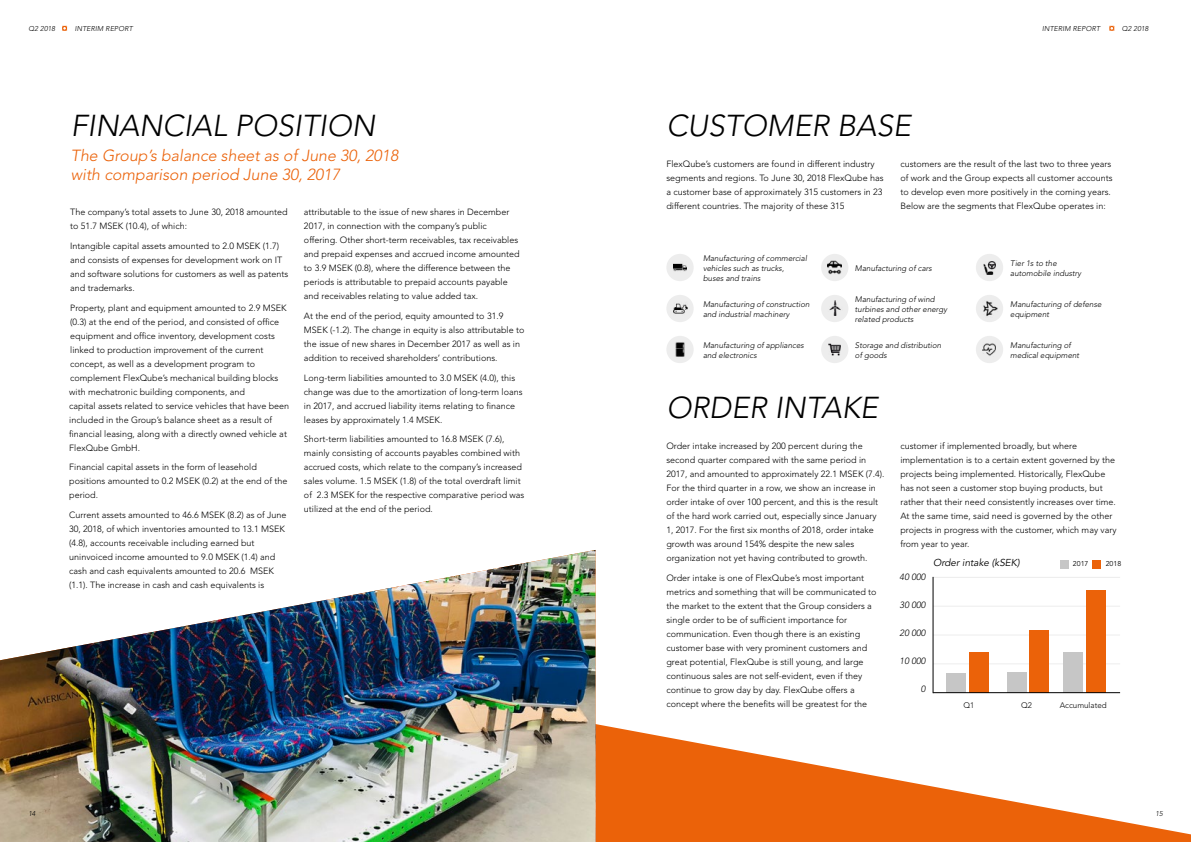
<style>
.page{position:relative;width:1191px;height:842px;background:#fff}
.page>*{position:absolute;margin:0;border:0;box-sizing:border-box;transform-origin:0 0}
.t1{font:italic 300 30px "Avenir LT Std";color:#000}
.t2{font:italic 300 16px/19.2px "Avenir LT Std";color:#eb6209}
.t3{font:italic 10px "Avenir LT Std";color:#000}
.t4{font:300 9px/14px "Avenir LT Std";color:#000}
.t5{font:italic 300 9px "Avenir LT Std";color:#000}
.t6{font:italic 300 8px/10px "Avenir LT Std";color:#000}
.t7{font:300 8px "Avenir LT Std";color:#000}
.t8{font:italic 300 7px "Avenir LT Std";letter-spacing:.02em;color:#000}
.t9{font:7px "Avenir LT Std";color:#000}
</style>
<div class="page">
<img style="left:0;top:550px;width:595px;height:292px">
<hr style="left:933px;top:663px;width:187px;height:1px;background:#ededed">
<hr style="left:933px;top:634px;width:187px;height:1px;background:#ededed">
<hr style="left:933px;top:606px;width:187px;height:1px;background:#ededed">
<hr style="left:933px;top:577px;width:187px;height:1px;background:#ededed">
<div style="left:666px;top:254px;width:27px;height:27px;background:#ededed;border-radius:50%"></div>
<div style="left:821px;top:254px;width:27px;height:27px;background:#ededed;border-radius:50%"></div>
<div style="left:976px;top:254px;width:27px;height:27px;background:#ededed;border-radius:50%"></div>
<div style="left:666px;top:295px;width:27px;height:27px;background:#ededed;border-radius:50%"></div>
<div style="left:821px;top:295px;width:27px;height:27px;background:#ededed;border-radius:50%"></div>
<div style="left:666px;top:336px;width:27px;height:27px;background:#ededed;border-radius:50%"></div>
<div style="left:976px;top:295px;width:27px;height:27px;background:#ededed;border-radius:50%"></div>
<div style="left:821px;top:336px;width:27px;height:27px;background:#ededed;border-radius:50%"></div>
<div style="left:976px;top:336px;width:27px;height:27px;background:#ededed;border-radius:50%"></div>
<svg style="left:673px;top:263px;width:13px;height:9px"></svg>
<img style="left:827px;top:260px;width:15px;height:15px">
<img style="left:983px;top:261px;width:13px;height:14px">
<img style="left:983px;top:301px;width:15px;height:15px">
<svg style="left:982px;top:343px;width:13px;height:13px"></svg>
<img style="left:829px;top:301px;width:12px;height:15px">
<svg style="left:828px;top:344px;width:12px;height:12px"></svg>
<img style="left:673px;top:303px;width:14px;height:11px">
<img style="left:675px;top:342px;width:10px;height:15px">
<div style="left:1060px;top:560px;width:8px;height:8px;background:#c6c6c6"></div>
<div style="left:1092px;top:560px;width:9px;height:8px;background:#eb6209"></div>
<div style="left:969px;top:652px;width:19px;height:41px;background:#eb6209"></div>
<div style="left:1029px;top:630px;width:20px;height:63px;background:#eb6209"></div>
<div style="left:1085px;top:590px;width:20px;height:103px;background:#eb6209"></div>
<div style="left:946px;top:673px;width:20px;height:20px;background:#c6c6c6"></div>
<div style="left:1006px;top:672px;width:20px;height:21px;background:#c6c6c6"></div>
<div style="left:1063px;top:652px;width:20px;height:41px;background:#c6c6c6"></div>
<hr style="left:933px;top:692px;width:187px;height:1px;background:#000">
<hr style="left:932px;top:577px;width:1px;height:116px;background:#000">
<svg style="left:596px;top:724px;width:595px;height:118px;fill:#eb6209"></svg>
<img style="left:595px;top:724px;width:1px;height:118px">
<svg style="left:62px;top:26px;width:5px;height:5px"></svg>
<svg style="left:1109px;top:26px;width:5px;height:5px"></svg>
<p class="t8" style="left:28px;top:24px;width:28px">Q2 2018</p>
<p class="t8" style="left:75px;top:24px;width:59px">INTERIM REPORT</p>
<p class="t8" style="left:1042px;top:24px;width:59px">INTERIM REPORT</p>
<p class="t8" style="left:1121px;top:24px;width:28px">Q2 2018</p>
<h1 class="t1" style="left:71px;top:108px;width:306px">FINANCIAL POSITION</h1>
<h2 class="t2" style="left:71px;top:146px;width:329px">The Group’s balance sheet as of June 30, 2018 with comparison period June 30, 2017</h2>
<p class="t4" style="left:70px;top:205px;width:219px">The company’s total assets to June 30, 2018 amounted to 51.7 MSEK (10.4), of which:</p>
<p class="t4" style="left:70px;top:239px;width:219px">Intangible capital assets amounted to 2.0 MSEK (1.7) and consists of expenses for development work on IT and software solutions for customers as well as patents and trademarks.</p>
<p class="t4" style="left:69px;top:300px;width:222px">Property, plant and equipment amounted to 2.9 MSEK (0.3) at the end of the period, and consisted of office equipment and office inventory, development costs linked to production improvement of the current concept, as well as a development program to complement FlexQube’s mechanical building blocks with mechatronic building components, and<br>capital assets related to service vehicles that have been included in the Group’s balance sheet as a result of financial leasing, along with a directly owned vehicle at FlexQube GmbH.</p>
<p class="t4" style="left:69px;top:460px;width:220px">Financial capital assets in the form of leasehold positions amounted to 0.2 MSEK (0.2) at the end of the period.</p>
<p class="t4" style="left:69px;top:508px;width:219px">Current assets amounted to 46.6 MSEK (8.2) as of June 30, 2018, of which inventories amounted to 13.1 MSEK (4.8), accounts receivable including earned but uninvoiced income amounted to 9.0 MSEK (1.4) and cash and cash equivalents amounted to 20.6 MSEK (1.1). The increase in cash and cash equivalents is</p>
<p class="t4" style="left:304px;top:205px;width:217px">attributable to the issue of new shares in December 2017, in connection with the company’s public offering. Other short-term receivables, tax receivables and prepaid expenses and accrued income amounted to 3.9 MSEK (0.8), where the difference between the periods is attributable to prepaid accounts payable and receivables relating to value added tax.</p>
<p class="t4" style="left:304px;top:309px;width:222px">At the end of the period, equity amounted to 31.9<br>MSEK (-1.2). The change in equity is also attributable to the issue of new shares in December 2017 as well as in addition to received shareholders’ contributions.</p>
<p class="t4" style="left:304px;top:371px;width:220px">Long-term liabilities amounted to 3.0 MSEK (4.0), this change was due to the amortization of long-term loans in 2017, and accrued liability items relating to finance leases by approximately 1.4 MSEK.</p>
<p class="t4" style="left:304px;top:432px;width:222px">Short-term liabilities amounted to 16.8 MSEK (7.6), mainly consisting of accounts payables combined with accrued costs, which relate to the company’s increased sales volume. 1.5 MSEK (1.8) of the total overdraft limit of 2.3 MSEK for the respective comparative period was utilized at the end of the period.</p>
<h1 class="t1" style="left:666px;top:108px;width:246px">CUSTOMER BASE</h1>
<p class="t4" style="left:666px;top:157px;width:219px">FlexQube’s customers are found in different industry segments and regions. To June 30, 2018 FlexQube has a customer base of approximately 315 customers in 23 different countries. The majority of these 315</p>
<p class="t4" style="left:900px;top:157px;width:214px">customers are the result of the last two to three years of work and the Group expects all customer accounts to develop even more positively in the coming years.<br>Below are the segments that FlexQube operates in:</p>
<p class="t6" style="left:703px;top:253px;width:105px">Manufacturing of commercial vehicles such as trucks,<br>buses and trains</p>
<p class="t6" style="left:855px;top:263px;width:78px">Manufacturing of cars</p>
<p class="t6" style="left:1010px;top:258px;width:72px">Tier 1s to the automobile industry</p>
<p class="t6" style="left:703px;top:299px;width:108px">Manufacturing of construction and industrial machinery</p>
<p class="t6" style="left:703px;top:340px;width:102px">Manufacturing of appliances and electronics</p>
<p class="t6" style="left:855px;top:294px;width:94px">Manufacturing of wind turbines and other energy related products</p>
<p class="t6" style="left:1010px;top:299px;width:93px">Manufacturing of defense equipment</p>
<p class="t6" style="left:855px;top:340px;width:88px">Storage and distribution of goods</p>
<p class="t6" style="left:1010px;top:340px;width:71px">Manufacturing of medical equipment</p>
<h1 class="t1" style="left:666px;top:390px;width:213px">ORDER INTAKE</h1>
<p class="t4" style="left:666px;top:439px;width:220px">Order intake increased by 200 percent during the second quarter compared with the same period in 2017, and amounted to approximately 22.1 MSEK (7.4).<br>For the third quarter in a row, we show an increase in order intake of over 100 percent, and this is the result of the hard work carried out, especially since January 1, 2017. For the first six months of 2018, order intake growth was around 154% despite the new sales organization not yet having contributed to growth.</p>
<p class="t4" style="left:666px;top:571px;width:212px">Order intake is one of FlexQube’s most important metrics and something that will be communicated to the market to the extent that the Group considers a single order to be of sufficient importance for communication. Even though there is an existing customer base with very prominent customers and great potential, FlexQube is still young, and large continuous sales are not self-evident, even if they continue to grow day by day. FlexQube offers a concept where the benefits will be greatest for the</p>
<p class="t4" style="left:900px;top:439px;width:218px">customer if implemented broadly, but where implementation is to a certain extent governed by the projects being implemented. Historically, FlexQube has not seen a customer stop buying products, but rather that their need consistently increases over time.<br>At the same time, said need is governed by the other projects in progress with the customer, which may vary from year to year.</p>
<p class="t3" style="left:933px;top:557px;width:88px">Order intake (kSEK)</p>
<p class="t5" style="left:899px;top:572px;width:27px">40 000</p>
<p class="t5" style="left:899px;top:600px;width:27px">30 000</p>
<p class="t5" style="left:899px;top:628px;width:27px">20 000</p>
<p class="t5" style="left:899px;top:656px;width:27px">10 000</p>
<p class="t5" style="left:920px;top:683px;width:6px">0</p>
<p class="t9" style="left:1073px;top:560px;width:17px">2017</p>
<p class="t9" style="left:1105px;top:560px;width:17px">2018</p>
<p class="t7" style="left:963px;top:700px;width:12px">Q1</p>
<p class="t7" style="left:1021px;top:700px;width:12px">Q2</p>
<p class="t7" style="left:1059px;top:700px;width:48px">Accumulated</p>
<p class="t8" style="left:28px;top:809px;width:9px">14</p>
<p class="t8" style="left:1155px;top:809px;width:9px">15</p>
</div>
